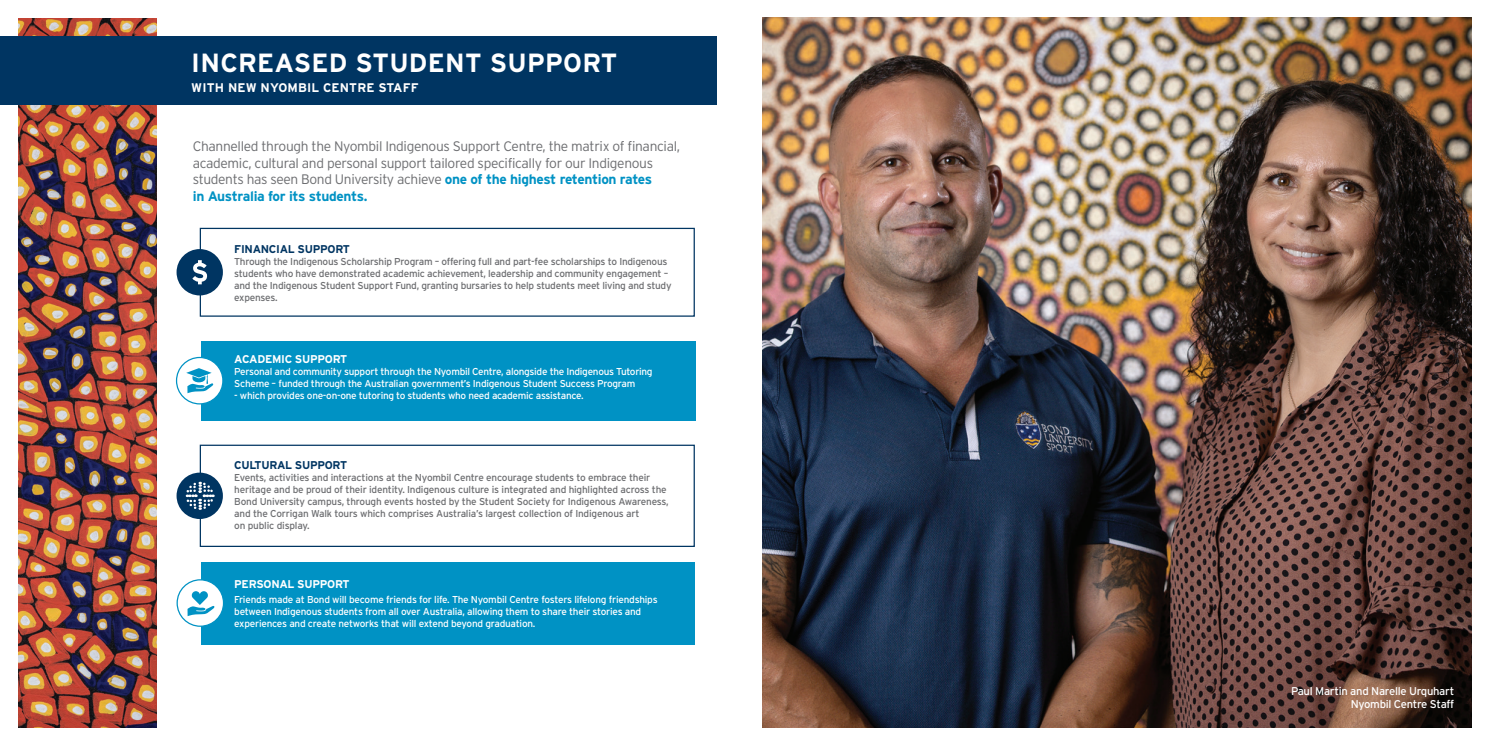
<style>
.page{position:relative;width:1489px;height:745px;background:#fff}
.page>*{position:absolute;margin:0;border:0;box-sizing:border-box;transform-origin:0 0}
.intro_serif{font:700 26.25px "Interstate";letter-spacing:.01em;color:#fff}
.body_copy{font:300 13.75px/16.5px "Interstate";letter-spacing:-.025em;color:#6c6d70}
.intro_serif-2{font:700 12.5px "Interstate";letter-spacing:.01em;color:#fff}
.body_copy-2{font:11.25px/13.5px "Interstate";letter-spacing:-.025em;color:#fff;text-align:right}
.caps_reg{font:700 11.25px "Interstate";letter-spacing:-.025em;color:#003562}
.caps_reg-2{font:700 11.25px "Interstate";letter-spacing:-.025em;color:#fff}
.body_copy-3{font:10px/12px "Interstate";letter-spacing:-.025em;color:#6c6d70}
.body_copy-4{font:10px/12px "Interstate";letter-spacing:-.03em;color:#fff}
.s1{font-weight:700;color:#0092c4}
</style>
<div class="page">
<div style="left:201px;top:340px;width:494px;height:80px;background:#0092c4"></div>
<div style="left:200px;top:228px;width:494px;height:88px;border:1px solid #003562"></div>
<div style="left:201px;top:561px;width:493px;height:83px;background:#0092c4"></div>
<div style="left:200px;top:444px;width:494px;height:102px;border:1px solid #003562"></div>
<div style="left:176px;top:357px;width:47px;height:46px;background:#fff;border-radius:50%"></div>
<div style="left:176px;top:356px;width:47px;height:48px;border:1px solid #0092c4;border-radius:50%"></div>
<svg style="left:186px;top:368px;width:27px;height:25px"></svg>
<div style="left:176px;top:472px;width:47px;height:46px;background:#003562;border-radius:50%"></div>
<svg style="left:185px;top:481px;width:30px;height:29px"></svg>
<div style="left:176px;top:249px;width:47px;height:46px;background:#003562;border-radius:50%"></div>
<svg style="left:192px;top:260px;width:15px;height:24px"></svg>
<div style="left:177px;top:579px;width:46px;height:46px;background:#fff;border-radius:50%"></div>
<div style="left:176px;top:579px;width:48px;height:47px;border:1px solid #0092c4;border-radius:50%"></div>
<svg style="left:187px;top:591px;width:28px;height:24px"></svg>
<img style="left:19px;top:18px;width:138px;height:708px">
<img style="left:762px;top:18px;width:708px;height:708px">
<div style="left:0;top:36px;width:716px;height:69px;background:#003562"></div>
<p class="intro_serif" style="left:191px;top:48px;width:427px">INCREASED STUDENT SUPPORT</p>
<p class="intro_serif-2" style="left:191px;top:81px;width:229px">WITH NEW NYOMBIL CENTRE STAFF</p>
<p class="body_copy" style="left:193px;top:138px;width:489px">Channelled through the Nyombil Indigenous Support Centre, the matrix of financial, academic, cultural and personal support tailored specifically for our Indigenous students has seen Bond University achieve <span class="s1">one of the highest retention rates<br>in Australia for its students.</span></p>
<p class="caps_reg" style="left:234px;top:242px;width:117px">FINANCIAL SUPPORT</p>
<p class="body_copy-3" style="left:234px;top:255px;width:439px">Through the Indigenous Scholarship Program – offering full and part-fee scholarships to Indigenous students who have demonstrated academic achievement, leadership and community engagement – and the Indigenous Student Support Fund, granting bursaries to help students meet living and study expenses.</p>
<p class="caps_reg-2" style="left:234px;top:352px;width:114px">ACADEMIC SUPPORT</p>
<p class="body_copy-4" style="left:234px;top:365px;width:420px">Personal and community support through the Nyombil Centre, alongside the Indigenous Tutoring<br>Scheme – funded through the Australian government’s Indigenous Student Success Program</p>
<p class="body_copy-4" style="left:234px;top:389px;width:351px">- which provides one-on-one tutoring to students who need academic assistance.</p>
<p class="caps_reg" style="left:234px;top:459px;width:114px">CULTURAL SUPPORT</p>
<p class="body_copy-3" style="left:234px;top:471px;width:436px">Events, activities and interactions at the Nyombil Centre encourage students to embrace their heritage and be proud of their identity. Indigenous culture is integrated and highlighted across the Bond University campus, through events hosted by the Student Society for Indigenous Awareness, and the Corrigan Walk tours which comprises Australia’s largest collection of Indigenous art<br>on public display.</p>
<p class="caps_reg-2" style="left:234px;top:577px;width:117px">PERSONAL SUPPORT</p>
<p class="body_copy-4" style="left:234px;top:593px;width:425px">Friends made at Bond will become friends for life. The Nyombil Centre fosters lifelong friendships between Indigenous students from all over Australia, allowing them to share their stories and experiences and create networks that will extend beyond graduation.</p>
<p class="body_copy-2" style="left:1290px;top:683px;width:165px">Paul Martin and Narelle Urquhart<br>Nyombil Centre Staff</p>
</div>
